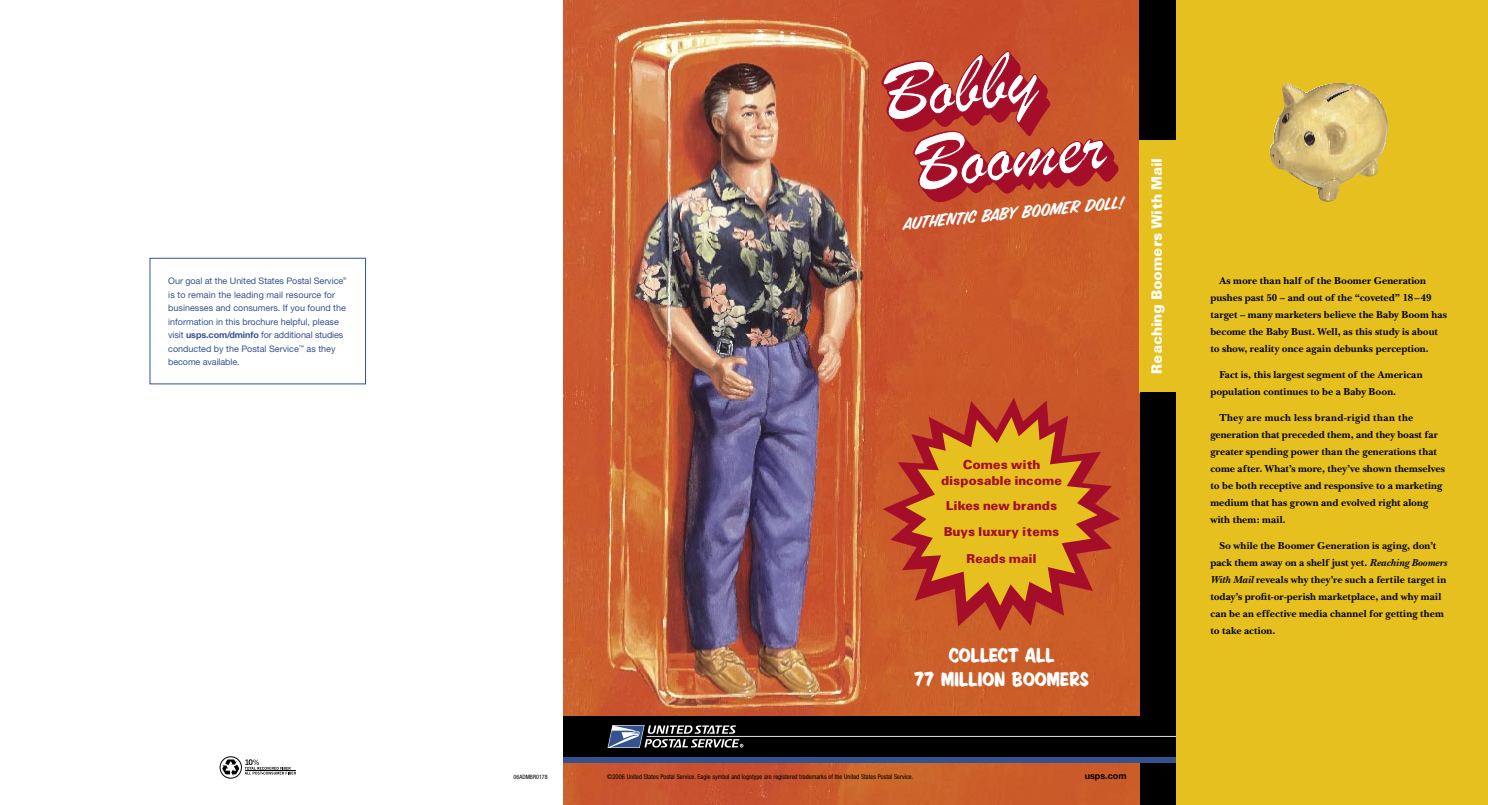
<style>
.page{position:relative;width:1488px;height:805px;background:#fff}
.page>*{position:absolute;margin:0;border:0;box-sizing:border-box;transform-origin:0 0}
.t1{font:22px/24px "Sign Painter House Showcard";letter-spacing:.01em;color:#fff;text-align:center}
.t2{font:19px "Sign Painter House Brush";color:#fff}
.t3{font:900 13px "Uniform";color:#fff}
.t4{font:900 11.3px "Uniform";letter-spacing:-.01em;color:#a50e29}
.t5{font:700 10.5px/17px "New Baskerville";letter-spacing:.005em;color:#000}
.t6{font:9px/13.5px "Helvetica Neue";color:#33528f}
.t7{font:700 9px "Helvetica Neue";color:#000}
.t8{font:condensed 6.5px "Helvetica Neue";color:#000}
.t9{font:condensed 6px "Helvetica Neue";color:#000}
.s1{font-weight:700}
.s2{font-style:italic}
</style>
<div class="page">
<img style="left:564px;top:0;width:576px;height:804px">
<svg style="left:878px;top:50px;width:242px;height:155px;background:#c55749"></svg>
<div style="left:220px;top:756px;width:22px;height:22px;border:1px solid #000;border-radius:50%"></div>
<svg style="left:222px;top:759px;width:17px;height:16px"></svg>
<svg style="left:245px;top:759px;width:51px;height:15px"></svg>
<hr style="left:245px;top:769px;width:51px;height:1px;background:#000">
<div style="left:1139px;top:138px;width:37px;height:255px;background:#e6c01f"></div>
<div style="left:1172px;top:0;width:316px;height:804px;background:#e6c01f"></div>
<div style="left:150px;top:258px;width:216px;height:126px;border:1px solid #33528f"></div>
<div style="left:1139px;top:0;width:37px;height:139px;background:#000"></div>
<div style="left:1140px;top:391px;width:36px;height:413px;background:#000"></div>
<img style="left:1269px;top:83px;width:119px;height:119px">
<div style="left:564px;top:715px;width:611px;height:42px;background:#000"></div>
<div style="left:564px;top:756px;width:611px;height:6px;background:#33528f"></div>
<hr style="left:647px;top:735px;width:528px;height:1px;background:#fff">
<svg style="left:607px;top:725px;width:136px;height:22px"></svg>
<svg style="left:843px;top:363px;width:302px;height:305px;background:#c25a2b"></svg>
<svg style="left:873px;top:389px;width:245px;height:246px;background:#cd7025"></svg>
<p class="t6" style="left:168px;top:274px;width:180px">Our goal at the United States Postal Service<sup>® </sup>is to remain the leading mail resource for businesses and consumers. If you found the information in this brochure helpful, please visit <span class="s1">usps.com/dminfo</span> for additional studies conducted by the Postal Service<sup>™</sup> as they become available.</p>
<p class="t9" style="left:514px;top:773px;width:36px">06ADMBR0178</p>
<p class="t2" style="left:903px;top:215px;width:223px;rotate:-6deg">Authentic Baby Boomer Doll!</p>
<p class="t3" style="left:1147px;top:373px;width:217px;rotate:-90deg">Reaching Boomers With Mail</p>
<p class="t4" style="left:963px;top:456px;width:79px">Comes with</p>
<p class="t4" style="left:941px;top:472px;width:122px">disposable income</p>
<p class="t4" style="left:946px;top:497px;width:113px">Likes new brands</p>
<p class="t4" style="left:944px;top:523px;width:117px">Buys luxury items</p>
<p class="t4" style="left:966px;top:549px;width:72px">Reads mail</p>
<p class="t1" style="left:914px;top:641px;width:176px">COLLECT ALL<br>77 MILLION BOOMERS</p>
<p class="t8" style="left:607px;top:773px;width:308px">©2006 United States Postal Service. Eagle symbol and logotype are registered trademarks of the United States Postal Service.</p>
<p class="t7" style="left:1085px;top:770px;width:43px">usps.com</p>
<p class="t5" style="left:1210px;top:272px;width:238px;text-indent:9px">As more than half of the Boomer Generation pushes past 50 – and out of the “coveted” 18 – 49 target – many marketers believe the Baby Boom has become the Baby Bust. Well, as this study is about to show, reality once again debunks perception.</p>
<p class="t5" style="left:1210px;top:366px;width:214px;text-indent:9px">Fact is, this largest segment of the American population continues to be a Baby Boon.</p>
<p class="t5" style="left:1210px;top:409px;width:236px;text-indent:9px">They are much less brand-rigid than the generation that preceded them, and they boast far greater spending power than the generations that come after. What’s more, they’ve shown themselves to be both receptive and responsive to a marketing medium that has grown and evolved right along with them: mail.</p>
<p class="t5" style="left:1210px;top:537px;width:238px;text-indent:9px">So while the Boomer Generation is aging, don’t pack them away on a shelf just yet. <span class="s2">Reaching Boomers With Mail</span> reveals why they’re such a fertile target in today’s profit-or-perish marketplace, and why mail can be an effective media channel for getting them to take action.</p>
</div>
